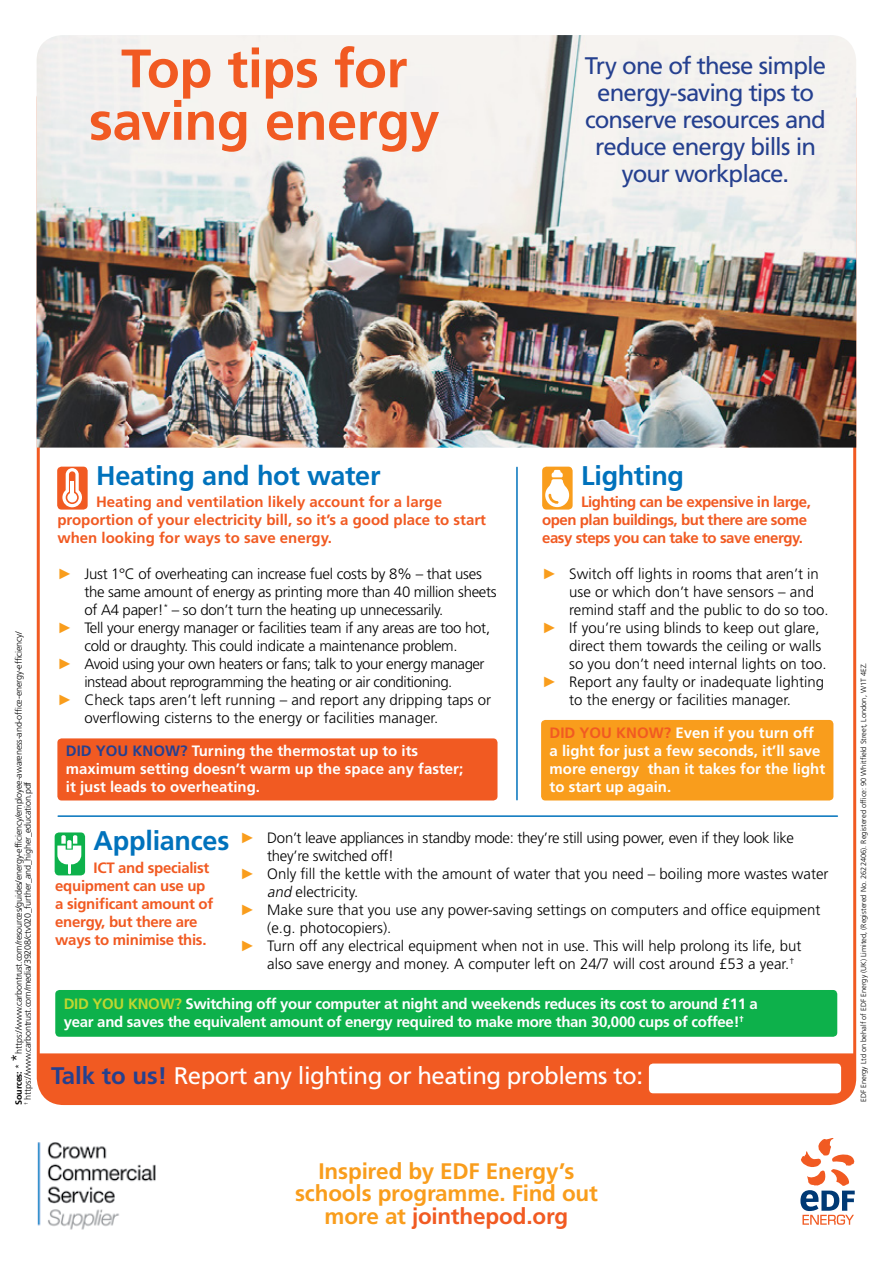
<style>
.page{position:relative;width:893px;height:1263px;background:#fff}
.page>*{position:absolute;margin:0;border:0;box-sizing:border-box;transform-origin:0 0}
.t1{font:700 54px/52.5px "Frutiger LT";letter-spacing:-.01em;color:#f15a22;text-align:center}
.t2{font:700 27px "Frutiger LT";letter-spacing:-.01em;color:#0072bc}
.t3{font:24px/27px "Frutiger LT";letter-spacing:-.035em;color:#25408f;text-align:center}
.t4{font:24px "Frutiger LT";letter-spacing:-.02em;color:#fff}
.t5{font:700 22.5px/22.5px "Frutiger LT";letter-spacing:-.01em;color:#f99d1c;text-align:center}
.t6{font:300 15px "Frutiger LT";color:#000}
.t7{font:300 15px "Frutiger LT";letter-spacing:-.02em;color:#000}
.t8{font:700 15px/18px "Frutiger LT";color:#fff}
.t9{font:700 15px/18px "Frutiger LT";letter-spacing:-.02em;color:#f15a22}
.t10{font:700 15px/18px "Frutiger LT";letter-spacing:-.02em;color:#fff}
.t11{font:700 15px/18px "Frutiger LT";color:#f15a22}
.t12{font:300 15px "Frutiger LT";letter-spacing:-.03em;color:#000}
.t13{font:300 9px/9px "Frutiger LT";letter-spacing:-.02em;color:#000}
.t14{font:300 7.5px "Frutiger LT";color:#000}
.s1{font-weight:700}
.s2{font-size:15px}
.s3{font-family:"Arial";font-weight:400;color:#f99d1c}
.s4{color:#25408f}
.s5{color:#f15a22}
.s6{font-style:italic}
.s7{color:#bfd730}
.s8{font-weight:700;color:#25408f}
</style>
<div class="page">
<div style="left:38px;top:1053px;width:817px;height:50px;background:#f15a22"></div>
<div style="left:649px;top:1063px;width:192px;height:30px;background:#fff;border-radius:4px"></div>
<hr style="left:58px;top:815px;width:779px;height:2px;background:#0072bc">
<hr style="left:516px;top:467px;width:2px;height:333px;background:#0072bc">
<div style="left:57px;top:738px;width:440px;height:62px;background:#f15a22;border-radius:4px"></div>
<div style="left:57px;top:467px;width:31px;height:43px;background:#f15a22;border-radius:4px"></div>
<svg style="left:62px;top:468px;width:20px;height:39px"></svg>
<hr style="left:71px;top:481px;width:3px;height:20px;background:#fff">
<div style="left:67px;top:493px;width:10px;height:9px;background:#fff;border-radius:50%"></div>
<div style="left:541px;top:720px;width:292px;height:80px;background:#f99d1c;border-radius:4px"></div>
<div style="left:55px;top:832px;width:30px;height:43px;background:#0db14b;border-radius:4px"></div>
<svg style="left:57px;top:835px;width:24px;height:39px"></svg>
<div style="left:542px;top:467px;width:31px;height:43px;background:#f99d1c;border-radius:4px"></div>
<svg style="left:545px;top:470px;width:24px;height:37px"></svg>
<div style="left:55px;top:990px;width:782px;height:47px;background:#0db14b;border-radius:4px"></div>
<svg style="left:800px;top:1138px;width:55px;height:87px"></svg>
<img style="left:37px;top:35px;width:819px;height:413px">
<img style="left:37px;top:1142px;width:119px;height:88px">
<h1 class="t1" style="left:89px;top:43px;width:352px">Top tips for saving energy</h1>
<h3 class="t3" style="left:585px;top:52px;width:243px">Try one of these simple energy-saving tips to conserve resources and reduce energy bills in your workplace.</h3>
<p class="t13" style="left:14px;top:1105px;width:475px;rotate:-90deg"><span class="s1">Sources:</span> * <span class="s2">*</span>https://www.carbontrust.com/resources/guides/energy-efficiency/employee-awareness-and-office-energy-efficiency/ <sup>†</sup> https://www.carbontrust.com/media/39208/ctv020_further_and_higher_education.pdf</p>
<h2 class="t2" style="left:96px;top:459px;width:286px">Heating and hot water</h2>
<p class="t11" style="left:57px;top:493px;width:430px;text-indent:39px">Heating and ventilation likely account for a large proportion of your electricity bill, so it’s a good place to start when looking for ways to save energy.</p>
<p class="t7" style="left:57px;top:565px;width:426px"><span class="s3">►</span> Just 1°C of overheating can increase fuel costs by 8% – that uses</p>
<p class="t7" style="left:84px;top:583px;width:414px">the same amount of energy as printing more than 40 million sheets</p>
<p class="t7" style="left:84px;top:601px;width:360px">of A4 paper!<sup>*</sup> – so don’t turn the heating up unnecessarily.</p>
<p class="t7" style="left:57px;top:619px;width:434px"><span class="s3">►</span> Tell your energy manager or facilities team if any areas are too hot,</p>
<p class="t7" style="left:84px;top:637px;width:375px">cold or draughty. This could indicate a maintenance problem.</p>
<p class="t12" style="left:57px;top:655px;width:429px"><span class="s3">►</span> Avoid using your own heaters or fans; talk to your energy manager</p>
<p class="t12" style="left:84px;top:673px;width:370px">instead about reprogramming the heating or air conditioning.</p>
<p class="t6" style="left:57px;top:691px;width:435px"><span class="s3">►</span> Check taps aren’t left running – and report any dripping taps or</p>
<p class="t6" style="left:84px;top:709px;width:355px">overflowing cisterns to the energy or facilities manager.</p>
<p class="t8" style="left:66px;top:742px;width:399px"><span class="s4">DID YOU KNOW?</span> Turning the thermostat up to its maximum setting doesn’t warm up the space any faster; it just leads to overheating.</p>
<h2 class="t2" style="left:581px;top:459px;width:105px">Lighting</h2>
<p class="t9" style="left:542px;top:493px;width:270px;text-indent:39px">Lighting can be expensive in large, open plan buildings, but there are some easy steps you can take to save energy.</p>
<p class="t6" style="left:542px;top:565px;width:278px"><span class="s3">►</span> Switch off lights in rooms that aren’t in</p>
<p class="t6" style="left:569px;top:583px;width:246px">use or which don’t have sensors – and</p>
<p class="t6" style="left:569px;top:601px;width:261px">remind staff and the public to do so too.</p>
<p class="t6" style="left:542px;top:619px;width:279px"><span class="s3">►</span> If you’re using blinds to keep out glare,</p>
<p class="t6" style="left:569px;top:637px;width:253px">direct them towards the ceiling or walls</p>
<p class="t6" style="left:569px;top:655px;width:259px">so you don’t need internal lights on too.</p>
<p class="t6" style="left:542px;top:673px;width:284px"><span class="s3">►</span> Report any faulty or inadequate lighting</p>
<p class="t6" style="left:569px;top:691px;width:223px">to the energy or facilities manager.</p>
<p class="t8" style="left:550px;top:724px;width:277px"><span class="s5">DID YOU KNOW?</span> Even if you turn off a light for just a few seconds, it’ll save more energy than it takes for the light to start up again.</p>
<h2 class="t2" style="left:94px;top:825px;width:137px">Appliances</h2>
<p class="t9" style="left:55px;top:859px;width:159px;text-indent:38px">ICT and specialist equipment can use up a significant amount of energy, but there are ways to minimise this.</p>
<p class="t7" style="left:240px;top:829px;width:555px"><span class="s3">►</span> Don’t leave appliances in standby mode: they’re still using power, even if they look like</p>
<p class="t7" style="left:267px;top:847px;width:128px">they’re switched off!</p>
<p class="t6" style="left:240px;top:865px;width:590px"><span class="s3">►</span> Only fill the kettle with the amount of water that you need – boiling more wastes water</p>
<p class="t6" style="left:267px;top:884px;width:93px"><span class="s6">and</span> electricity.</p>
<p class="t6" style="left:240px;top:902px;width:582px"><span class="s3">►</span> Make sure that you use any power-saving settings on computers and office equipment</p>
<p class="t6" style="left:267px;top:920px;width:126px">(e.g. photocopiers).</p>
<p class="t6" style="left:240px;top:938px;width:563px"><span class="s3">►</span> Turn off any electrical equipment when not in use. This will help prolong its life, but</p>
<p class="t6" style="left:267px;top:956px;width:528px">also save energy and money. A computer left on 24/7 will cost around £53 a year.<sup>†</sup></p>
<p class="t10" style="left:64px;top:995px;width:696px"><span class="s7">DID YOU KNOW?</span> Switching off your computer at night and weekends reduces its cost to around £11 a year and saves the equivalent amount of energy required to make more than 30,000 cups of coffee!<sup>†</sup></p>
<h3 class="t4" style="left:51px;top:1062px;width:593px"><span class="s8">Talk to us!</span> Report any lighting or heating problems to:</h3>
<h3 class="t5" style="left:295px;top:1160px;width:304px">Inspired by EDF Energy’s schools programme. Find out more at <span class="s5">jointhepod.org</span></h3>
<p class="t14" style="left:859px;top:1102px;width:441px;rotate:-90deg">EDF Energy Ltd on behalf of EDF Energy (UK) Limited, (Registered No. 2622406). Registered office: 90 Whitfield Street, London, W1T 4EZ.</p>
</div>
